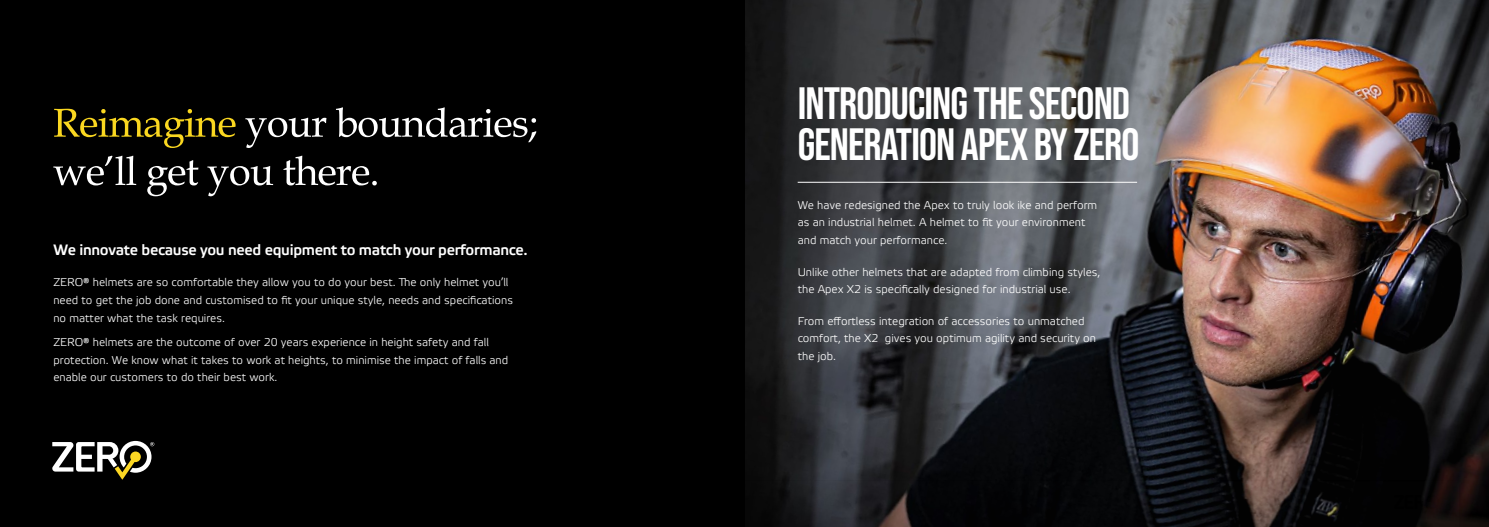
<style>
.page{position:relative;width:1489px;height:527px;background:#fff}
.page>*{position:absolute;margin:0;border:0;box-sizing:border-box;transform-origin:0 0}
.t1{font:45px/40.9px "Bebas Neue";letter-spacing:-.02em;color:#fff}
.t2{font:15px "Etelka Medium Pro";letter-spacing:-.02em;color:#fff}
.t3{font:11.25px/17.5px "Etelka Light Pro";color:#fff}
</style>
<div class="page">
<img style="left:744px;top:0;width:744px;height:526px">
<div style="left:0;top:0;width:744px;height:526px;background:#000"></div>
<svg style="left:52px;top:440px;width:102px;height:39px"></svg>
<hr style="left:797px;top:182px;width:340px;height:1px;background:#fff">
<svg style="left:54px;top:109px;width:181px;height:39px"></svg>
<svg style="left:245px;top:117px;width:81px;height:31px"></svg>
<svg style="left:336px;top:107px;width:200px;height:35px"></svg>
<svg style="left:53px;top:155px;width:83px;height:30px"></svg>
<svg style="left:147px;top:160px;width:51px;height:36px"></svg>
<svg style="left:207px;top:166px;width:66px;height:30px"></svg>
<svg style="left:283px;top:155px;width:94px;height:30px"></svg>
<h2 class="t2" style="left:53px;top:241px;width:476px">We innovate because you need equipment to match your performance.</h2>
<p class="t3" style="left:53px;top:274px;width:461px">ZERO® helmets are so comfortable they allow you to do your best. The only helmet you’ll need to get the job done and customised to fit your unique style, needs and specifications no matter what the task requires.</p>
<p class="t3" style="left:53px;top:334px;width:456px">ZERO® helmets are the outcome of over 20 years experience in height safety and fall protection. We know what it takes to work at heights, to minimise the impact of falls and enable our customers to do their best work.</p>
<h1 class="t1" style="left:797px;top:82px;width:343px">INTRODUCING THE SECOND<br>GENERATION APEX BY ZERO</h1>
<p class="t3" style="left:797px;top:197px;width:301px">We have redesigned the Apex to truly look ike and perform as an industrial helmet. A helmet to fit your environment and match your performance.</p>
<p class="t3" style="left:797px;top:263px;width:304px">Unlike other helmets that are adapted from climbing styles, the Apex X2 is specifically designed for industrial use.</p>
<p class="t3" style="left:797px;top:312px;width:300px">From effortless integration of accessories to unmatched comfort, the X2 gives you optimum agility and security on the job.</p>
</div>
